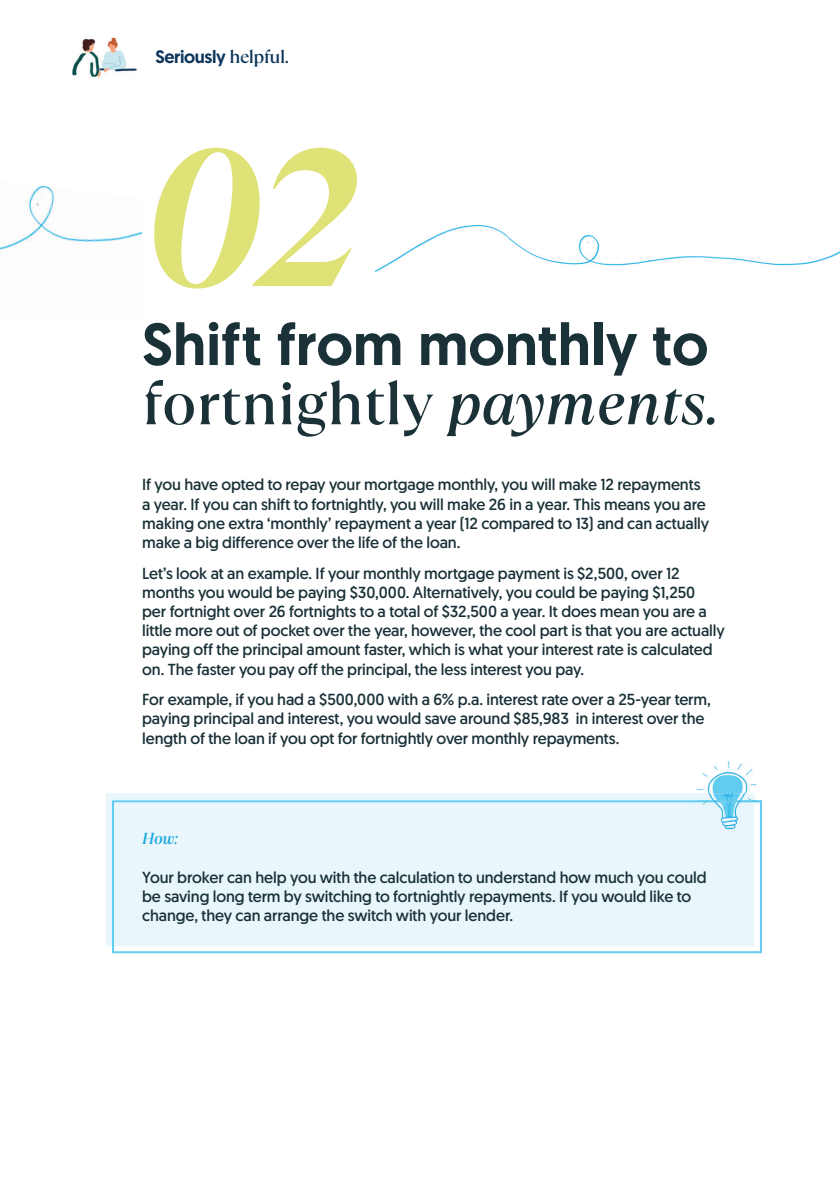
<style>
.page{position:relative;width:840px;height:1191px;background:#fff}
.page>*{position:absolute;margin:0;border:0;box-sizing:border-box;transform-origin:0 0}
.t1{font:italic 700 194px "TT Ramillas";color:#dfe277}
.t2{font:500 59.2px "TT Ramillas";color:#1a3138}
.t3{font:500 59.2px "Geomanist";color:#1a3138}
.t4{font:500 18px "Geomanist";letter-spacing:-.02em;color:#0e365b}
.t5{font:16px/19.2px "Geomanist";letter-spacing:-.005em;color:#1a3138}
.t6{font:italic 500 16px "TT Ramillas";color:#1aa9e1}
.s1{font-family:"TT Ramillas"}
.s2{font-style:italic}
</style>
<div class="page">
<img style="left:72px;top:37px;width:64px;height:41px">
<div style="left:106px;top:793px;width:588px;height:153px;background:#e9f7fc"></div>
<img style="left:0;top:185px;width:89px;height:65px">
<img style="left:89px;top:231px;width:53px;height:11px">
<img style="left:375px;top:224px;width:464px;height:49px">
<svg style="left:112px;top:800px;width:649px;height:153px;fill:#e9f7fc"></svg>
<img style="left:694px;top:761px;width:63px;height:39px">
<img style="left:694px;top:800px;width:67px;height:44px">
<p class="t4" style="left:155px;top:44px;width:135px">Seriously <span class="s1">helpful.</span></p>
<h1 class="t1" style="left:142px;top:100px;width:221px">02</h1>
<h2 class="t3" style="left:142px;top:305px;width:567px">Shift from monthly to</h2>
<h2 class="t2" style="left:142px;top:368px;width:578px">fortnightly <span class="s2">payments.</span></h2>
<p class="t5" style="left:142px;top:475px;width:568px">If you have opted to repay your mortgage monthly, you will make 12 repayments a year. If you can shift to fortnightly, you will make 26 in a year. This means you are making one extra ‘monthly’ repayment a year (12 compared to 13) and can actually make a big difference over the life of the loan.</p>
<p class="t5" style="left:142px;top:563px;width:583px">Let’s look at an example. If your monthly mortgage payment is $2,500, over 12 months you would be paying $30,000. Alternatively, you could be paying $1,250<br>per fortnight over 26 fortnights to a total of $32,500 a year. It does mean you are a little more out of pocket over the year, however, the cool part is that you are actually paying off the principal amount faster, which is what your interest rate is calculated on. The faster you pay off the principal, the less interest you pay.</p>
<p class="t5" style="left:142px;top:689px;width:570px">For example, if you had a $500,000 with a 6% p.a. interest rate over a 25-year term, paying principal and interest, you would save around $85,983 in interest over the length of the loan if you opt for fortnightly over monthly repayments.</p>
<p class="t6" style="left:142px;top:829px;width:38px">How:</p>
<p class="t5" style="left:142px;top:867px;width:565px">Your broker can help you with the calculation to understand how much you could be saving long term by switching to fortnightly repayments. If you would like to change, they can arrange the switch with your lender.</p>
</div>
